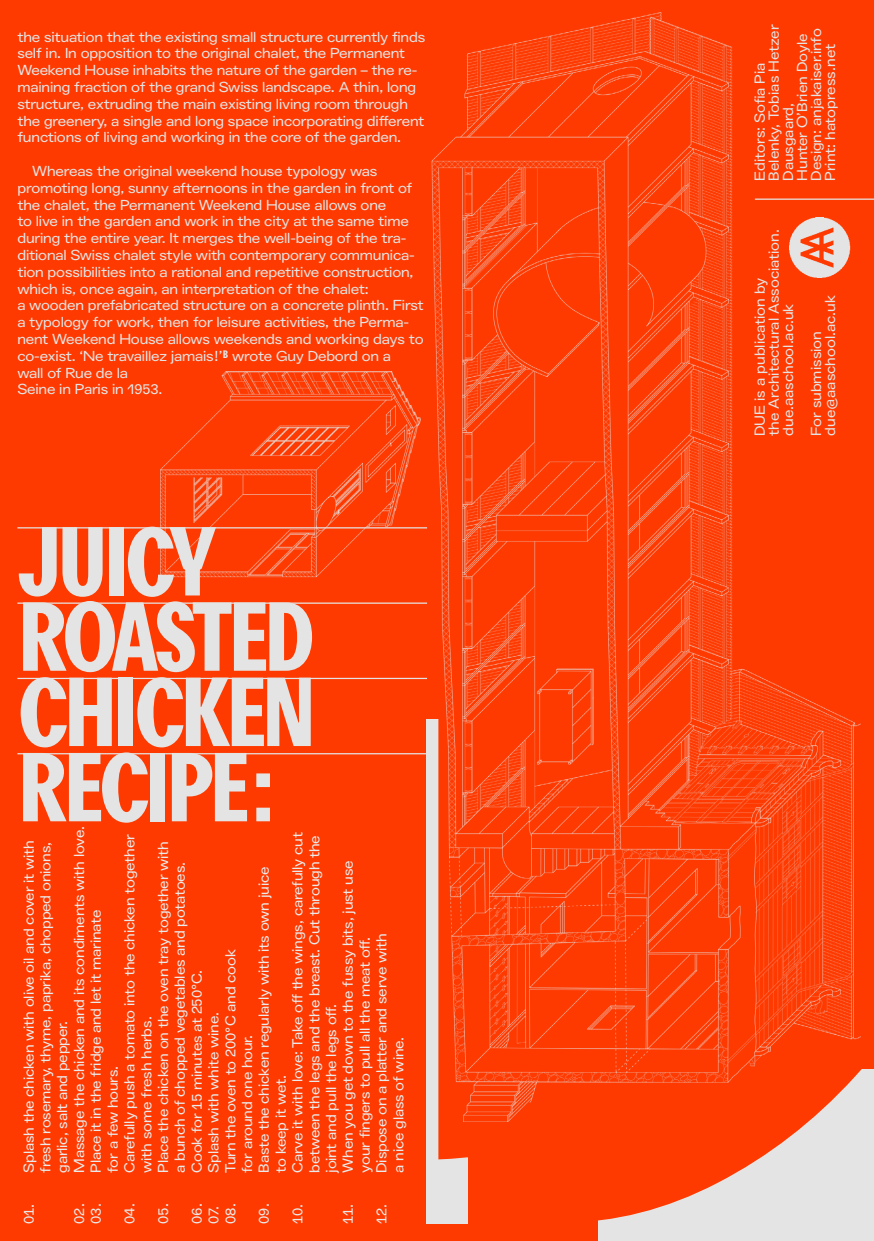
<style>
.page{position:relative;width:874px;height:1241px;background:#fff}
.page>*{position:absolute;margin:0;border:0;box-sizing:border-box;transform-origin:0 0}
.t1{font:94.5px/75.2px "Agipo Bold Cond";letter-spacing:-.05em;color:#e4e4e4}
.t2{font:14px/16.8px "Agipo Reg Ext";letter-spacing:-.01em;color:#e4e4e4}
.t3{font:14px/16.8px "Agipo Reg Ext";letter-spacing:-.01em;color:#eaeaea}
</style>
<div class="page">
<div style="left:0;top:0;width:873px;height:1240px;background:#ff3a01"></div>
<img style="left:279px;top:12px;width:580px;height:1109px">
<img style="left:161px;top:371px;width:303px;height:246px">
<svg style="left:426px;top:719px;width:41px;height:504px"></svg>
<svg style="left:598px;top:1069px;width:275px;height:171px"></svg>
<div style="left:790px;top:1183px;width:83px;height:57px;background:#e4e4e4"></div>
<hr style="left:17px;top:527px;width:410px;height:1px;background:#e4e4e4">
<hr style="left:17px;top:602px;width:410px;height:1px;background:#e4e4e4">
<hr style="left:17px;top:677px;width:410px;height:2px;background:#e4e4e4">
<hr style="left:17px;top:753px;width:410px;height:1px;background:#e4e4e4">
<img style="left:789px;top:217px;width:61px;height:60px">
<hr style="left:754px;top:198px;width:119px;height:2px;background:#e4e4e4">
<p class="t2" style="left:17px;top:27px;width:409px">the situation that the existing small structure currently finds self in. In opposition to the original chalet, the Permanent Weekend House inhabits the nature of the garden – the re&shy;maining fraction of the grand Swiss landscape. A thin, long structure, extruding the main existing living room through the greenery, a single and long space incorporating different functions of living and working in the core of the garden.</p>
<p class="t2" style="left:17px;top:161px;width:407px;text-indent:15px">Whereas the original weekend house typology was promoting long, sunny afternoons in the garden in front of the chalet, the Permanent Weekend House allows one<br>to live in the garden and work in the city at the same time during the entire year. It merges the well-being of the tra&shy;ditional Swiss chalet style with contemporary communica&shy;tion possibilities into a rational and repetitive construction, which is, once again, an interpretation of the chalet:<br>a wooden prefabricated structure on a concrete plinth. First a typology for work, then for leisure activities, the Perma&shy;nent Weekend House allows weekends and working days to co-exist. ‘Ne travaillez jamais!’ <sup>B</sup> wrote Guy Debord on a<br>wall of Rue de la<br>Seine in Paris in 1953.</p>
<h1 class="t1" style="left:17px;top:516px;width:300px">JUICY<br>ROASTED<br>CHICKEN<br>RECIPE:</h1>
<p class="t3" style="left:69px;top:1223px;width:399px;rotate:-90deg">02. Massage the chicken and its condiments with love.</p>
<p class="t3" style="left:288px;top:1172px;width:342px;text-indent:-51px;rotate:-90deg">10. Carve it with love: Take off the wings, carefully cut between the legs and the breast. Cut through the joint and pull the legs off.</p>
<p class="t3" style="left:120px;top:1172px;width:340px;text-indent:-51px;rotate:-90deg">04. Carefully push a tomato into the chicken together with some fresh herbs.</p>
<p class="t3" style="left:153px;top:1172px;width:333px;text-indent:-51px;rotate:-90deg">05. Place the chicken on the oven tray together with a bunch of chopped vegetables and potatoes.</p>
<p class="t3" style="left:19px;top:1172px;width:334px;text-indent:-51px;rotate:-90deg">01. Splash the chicken with olive oil and cover it with fresh rosemary, thyme, paprika, chopped onions, garlic, salt and pepper.</p>
<p class="t3" style="left:338px;top:1172px;width:314px;text-indent:-51px;rotate:-90deg">11. When you get down to the fussy bits, just use your fingers to pull all the meat off.</p>
<p class="t3" style="left:254px;top:1172px;width:307px;text-indent:-51px;rotate:-90deg">09. Baste the chicken regularly with its own juice to keep it wet.</p>
<p class="t3" style="left:86px;top:1172px;width:264px;text-indent:-51px;rotate:-90deg">03. Place it in the fridge and let it marinate for a few hours.</p>
<p class="t3" style="left:372px;top:1172px;width:241px;text-indent:-51px;rotate:-90deg">12. Dispose on a platter and serve with a nice glass of wine.</p>
<p class="t3" style="left:221px;top:1172px;width:225px;text-indent:-51px;rotate:-90deg">08. Turn the oven to 200°C and cook for around one hour.</p>
<p class="t3" style="left:187px;top:1223px;width:255px;rotate:-90deg">06. Cook for 15 minutes at 250°C.</p>
<p class="t3" style="left:204px;top:1223px;width:213px;rotate:-90deg">07. Splash with white wine.</p>
<p class="t2" style="left:751px;top:181px;width:158px;line-height:14px;rotate:-90deg">Editors: Sofia Pia<br>Belenky, Tobias Hetzer<br>Dausgaard,<br>Hunter O’Brien Doyle<br>Design: anjakaiser.info<br>Print: hatopress.net</p>
<p class="t2" style="left:751px;top:436px;width:208px;line-height:14px;rotate:-90deg">DUE is a publication by<br>the Architectural Association. due.aaschool.ac.uk</p>
<p class="t2" style="left:807px;top:436px;width:142px;line-height:14px;rotate:-90deg">For submission due@aaschool.ac.uk</p>
</div>
